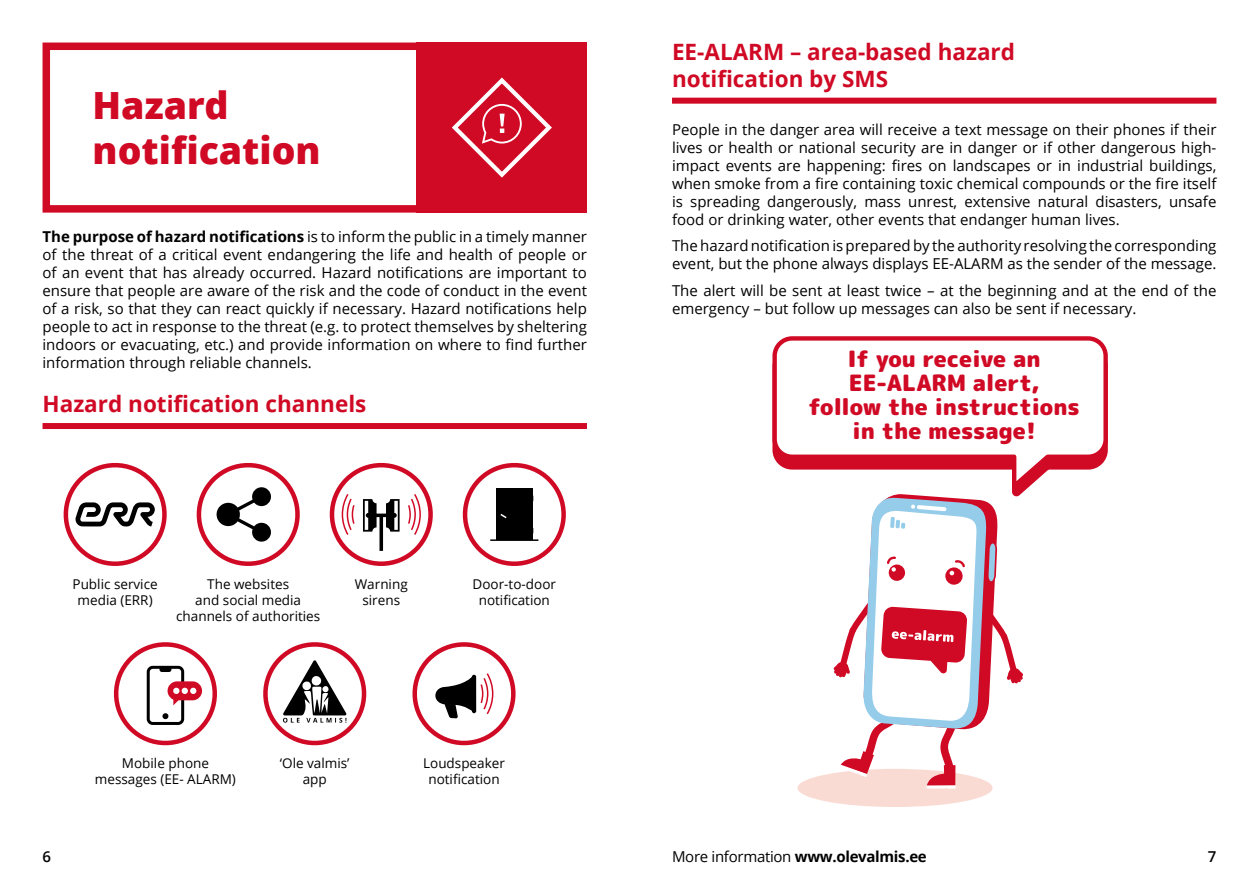
<style>
.page{position:relative;width:1259px;height:893px;background:#fff}
.page>*{position:absolute;margin:0;border:0;box-sizing:border-box;transform-origin:0 0}
.t1{font:800 37.5px/45px "Open Sans";color:#d00a25}
.t2{font:700 22.5px/27px "Open Sans";color:#d00a25}
.t3{font:900 22.5px/24px "Rounded Mplus 1 c";color:#d00a25;text-align:center}
.t4{font:15px/18px "Open Sans";color:#000;text-align:justify}
.t5{font:700 15px "Open Sans";letter-spacing:-.02em;color:#000}
.t6{font:600 15px "Open Sans";color:#000}
.t7{font:13.5px/16.2px "Open Sans";color:#000;text-align:center}
.s1{font-weight:700}
.s2{font-weight:400}
</style>
<div class="page">
<svg style="left:263px;top:642px;width:104px;height:104px"></svg>
<svg style="left:329px;top:463px;width:104px;height:103px"></svg>
<svg style="left:462px;top:463px;width:104px;height:103px"></svg>
<svg style="left:412px;top:642px;width:104px;height:104px"></svg>
<svg style="left:113px;top:642px;width:104px;height:104px"></svg>
<svg style="left:63px;top:463px;width:104px;height:103px"></svg>
<svg style="left:196px;top:463px;width:104px;height:103px"></svg>
<div style="left:43px;top:423px;width:544px;height:6px;background:#d00a25"></div>
<div style="left:672px;top:98px;width:544px;height:6px;background:#d00a25"></div>
<div style="left:417px;top:43px;width:170px;height:170px;background:#d00a25"></div>
<svg style="left:452px;top:77px;width:100px;height:101px"></svg>
<div style="left:43px;top:43px;width:544px;height:170px;border:8px solid #d00a25"></div>
<svg style="left:772px;top:336px;width:336px;height:156px"></svg>
<div style="left:797px;top:769px;width:195px;height:38px;background:#fadbd3;border-radius:50%"></div>
<svg style="left:833px;top:493px;width:190px;height:296px"></svg>
<h1 class="t1" style="left:93px;top:81px;width:230px">Hazard notification</h1>
<p class="t4" style="left:43px;top:227px;width:546px"><span class="s1">The purpose of hazard notifications</span> is to inform the public in a timely manner of the threat of a critical event endangering the life and health of people or of an event that has already occurred. Hazard notifications are important to ensure that people are aware of the risk and the code of conduct in the event of a risk, so that they can react quickly if necessary. Hazard notifications help people to act in response to the threat (e.g. to protect themselves by sheltering indoors or evacuating, etc.) and provide information on where to find further information through reliable channels.</p>
<h2 class="t2" style="left:43px;top:390px;width:325px">Hazard notification channels</h2>
<p class="t7" style="left:73px;top:575px;width:87px">Public service media (ERR)</p>
<p class="t7" style="left:176px;top:575px;width:146px">The websites<br>and social media channels of authorities</p>
<p class="t7" style="left:355px;top:575px;width:54px">Warning sirens</p>
<p class="t7" style="left:472px;top:575px;width:85px">Door-to-door notification</p>
<p class="t7" style="left:95px;top:755px;width:142px">Mobile phone messages (EE- ALARM)</p>
<p class="t7" style="left:280px;top:755px;width:71px">‘Ole valmis’ app</p>
<p class="t7" style="left:423px;top:755px;width:83px">Loudspeaker notification</p>
<h2 class="t2" style="left:672px;top:38px;width:344px">EE-ALARM – area-based hazard notification by SMS</h2>
<p class="t4" style="left:672px;top:120px;width:546px">People in the danger area will receive a text message on their phones if their lives or health or national security are in danger or if other dangerous high&shy;impact events are happening: fires on landscapes or in industrial buildings, when smoke from a fire containing toxic chemical compounds or the fire itself is spreading dangerously, mass unrest, extensive natural disasters, unsafe food or drinking water, other events that endanger human lives.</p>
<p class="t4" style="left:672px;top:236px;width:546px">The hazard notification is prepared by the authority resolving the corresponding event, but the phone always displays EE-ALARM as the sender of the message.</p>
<p class="t4" style="left:672px;top:281px;width:546px">The alert will be sent at least twice – at the beginning and at the end of the emergency – but follow up messages can also be sent if necessary.</p>
<h2 class="t3" style="left:808px;top:347px;width:273px">If you receive an<br>EE-ALARM alert,<br>follow the instructions in the message!</h2>
<p class="t6" style="left:43px;top:846px;width:10px">6</p>
<p class="t5" style="left:672px;top:846px;width:256px"><span class="s2">More information</span> www.olevalmis.ee</p>
<p class="t6" style="left:1207px;top:846px;width:10px">7</p>
</div>
